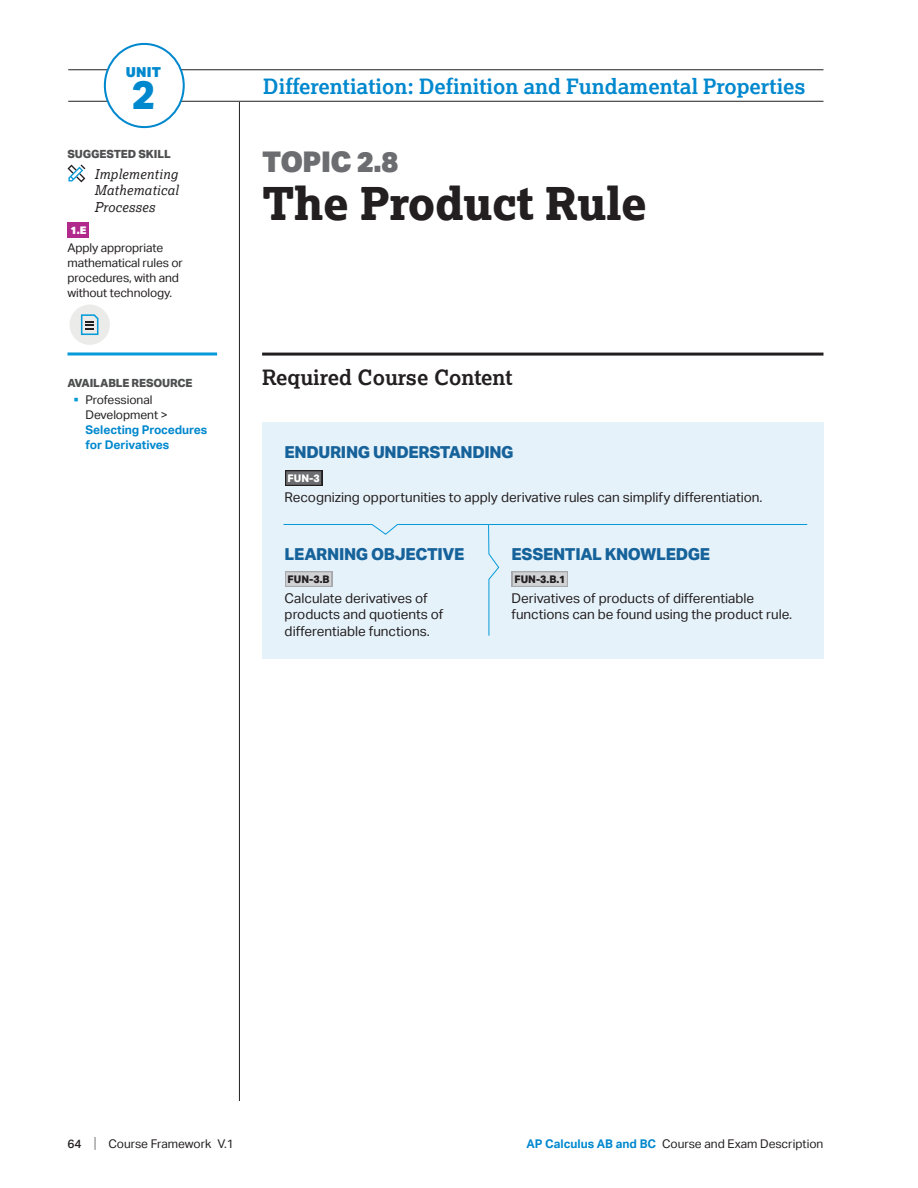
<style>
.page{position:relative;width:918px;height:1188px;background:#fff}
.page>*{position:absolute;margin:0;border:0;box-sizing:border-box;transform-origin:0 0}
.t1{font:800 45px "Lexia";letter-spacing:-.01em;color:#231f20}
.t2{font:800 39.3px "Aktiv Grotesk";color:#0088ce}
.t3{font:900 28.5px "Aktiv Grotesk";letter-spacing:-.02em;color:#6c6d70}
.t4{font:700 21px "Lexia";color:#0088ce}
.t5{font:700 21px "Lexia";color:#231f20}
.t6{font:800 16.5px "Aktiv Grotesk";letter-spacing:-.02em;color:#16629a}
.t7{font:900 13.8px "Aktiv Grotesk";color:#0088ce}
.t8{font:13.5px/16.5px "Aktiv Grotesk";color:#231f20}
.t9{font:italic 13.5px/16.5px "Lexia";letter-spacing:.02em;color:#231f20;text-align:justify}
.t10{font:12px/15px "Aktiv Grotesk";letter-spacing:-.01em;color:#231f20}
.t11{font:700 12px/15px "Aktiv Grotesk";letter-spacing:-.005em;color:#0088ce}
.t12{font:800 11.25px "Aktiv Grotesk";letter-spacing:-.01em;color:#4e4f50}
.t13{font:800 10.5px "Aktiv Grotesk";color:#231f20}
.t14{font:800 10.5px "Aktiv Grotesk";color:#fff}
.t15{font:900 10.5px "Aktiv Grotesk";color:#fff}
.s1{color:#069ad9}
.s2{font-weight:500}
.s3{font-size:15px;color:#808285}
.s4{font-weight:700;color:#0088ce}
</style>
<div class="page">
<hr style="left:68px;top:69px;width:756px;height:1px;background:#231f20">
<hr style="left:68px;top:101px;width:756px;height:1px;background:#231f20">
<div style="left:105px;top:44px;width:79px;height:83px;background:#fff;border-radius:50%"></div>
<div style="left:104px;top:43px;width:81px;height:85px;border:2px solid #0088ce;border-radius:50%"></div>
<hr style="left:239px;top:102px;width:1px;height:999px;background:#231f20">
<div style="left:262px;top:524px;width:227px;height:134px;background:#e6f2fa"></div>
<div style="left:489px;top:524px;width:335px;height:134px;background:#e6f2fa"></div>
<div style="left:262px;top:422px;width:562px;height:102px;background:#e6f2fa"></div>
<div style="left:285px;top:470px;width:37px;height:16px;background:#231f20"></div>
<div style="left:286px;top:471px;width:35px;height:14px;background:#6c6d70"></div>
<svg style="left:283px;top:524px;width:525px;height:112px"></svg>
<hr style="left:262px;top:353px;width:562px;height:3px;background:#231f20">
<div style="left:68px;top:222px;width:21px;height:16px;background:#b1298b"></div>
<svg style="left:68px;top:164px;width:17px;height:18px"></svg>
<hr style="left:68px;top:352px;width:149px;height:3px;background:#069ad9">
<div style="left:70px;top:305px;width:40px;height:40px;background:#ebece9;border-radius:50%"></div>
<svg style="left:81px;top:314px;width:17px;height:21px"></svg>
<p class="t7" style="left:126px;top:63px;width:37px">UNIT</p>
<h2 class="t2" style="left:132px;top:70px;width:25px">2</h2>
<p class="t12" style="left:68px;top:146px;width:105px">SUGGESTED SKILL</p>
<p class="t9" style="left:94px;top:165px;width:86px">Implementing Mathematical Processes</p>
<p class="t15" style="left:70px;top:223px;width:17px">1.E</p>
<p class="t10" style="left:68px;top:240px;width:117px">Apply appropriate mathematical rules or procedures, with and without technology.</p>
<p class="t12" style="left:68px;top:376px;width:127px">AVAILABLE RESOURCE</p>
<p class="t10" style="left:85px;top:392px;width:84px;text-indent:-12px"><span class="s1">▪</span> Professional<br>Development &gt;</p>
<p class="t11" style="left:85px;top:422px;width:123px">Selecting Procedures for Derivatives</p>
<h3 class="t4" style="left:263px;top:73px;width:544px">Differentiation: Definition and Fundamental Properties</h3>
<h3 class="t3" style="left:262px;top:143px;width:138px">TOPIC 2.8</h3>
<h1 class="t1" style="left:262px;top:174px;width:386px">The Product Rule</h1>
<h3 class="t5" style="left:262px;top:364px;width:252px">Required Course Content</h3>
<p class="t6" style="left:285px;top:442px;width:231px">ENDURING UNDERSTANDING</p>
<p class="t14" style="left:288px;top:472px;width:34px">FUN-3</p>
<p class="t8" style="left:285px;top:489px;width:479px">Recognizing opportunities to apply derivative rules can simplify differentiation.</p>
<p class="t6" style="left:285px;top:544px;width:181px">LEARNING OBJECTIVE</p>
<p class="t13" style="left:288px;top:573px;width:43px">FUN-3.B</p>
<p class="t8" style="left:285px;top:590px;width:160px">Calculate derivatives of products and quotients of differentiable functions.</p>
<p class="t6" style="left:512px;top:544px;width:200px">ESSENTIAL KNOWLEDGE</p>
<p class="t13" style="left:514px;top:573px;width:52px">FUN-3.B.1</p>
<p class="t8" style="left:512px;top:590px;width:282px">Derivatives of products of differentiable functions can be found using the product rule.</p>
<p class="t10" style="left:68px;top:1136px;width:168px"><span class="s2">64</span> <span class="s3">|</span> Course Framework V.1</p>
<p class="t10" style="left:526px;top:1136px;width:299px"><span class="s4">AP Calculus AB and BC</span> Course and Exam Description</p>
</div>
